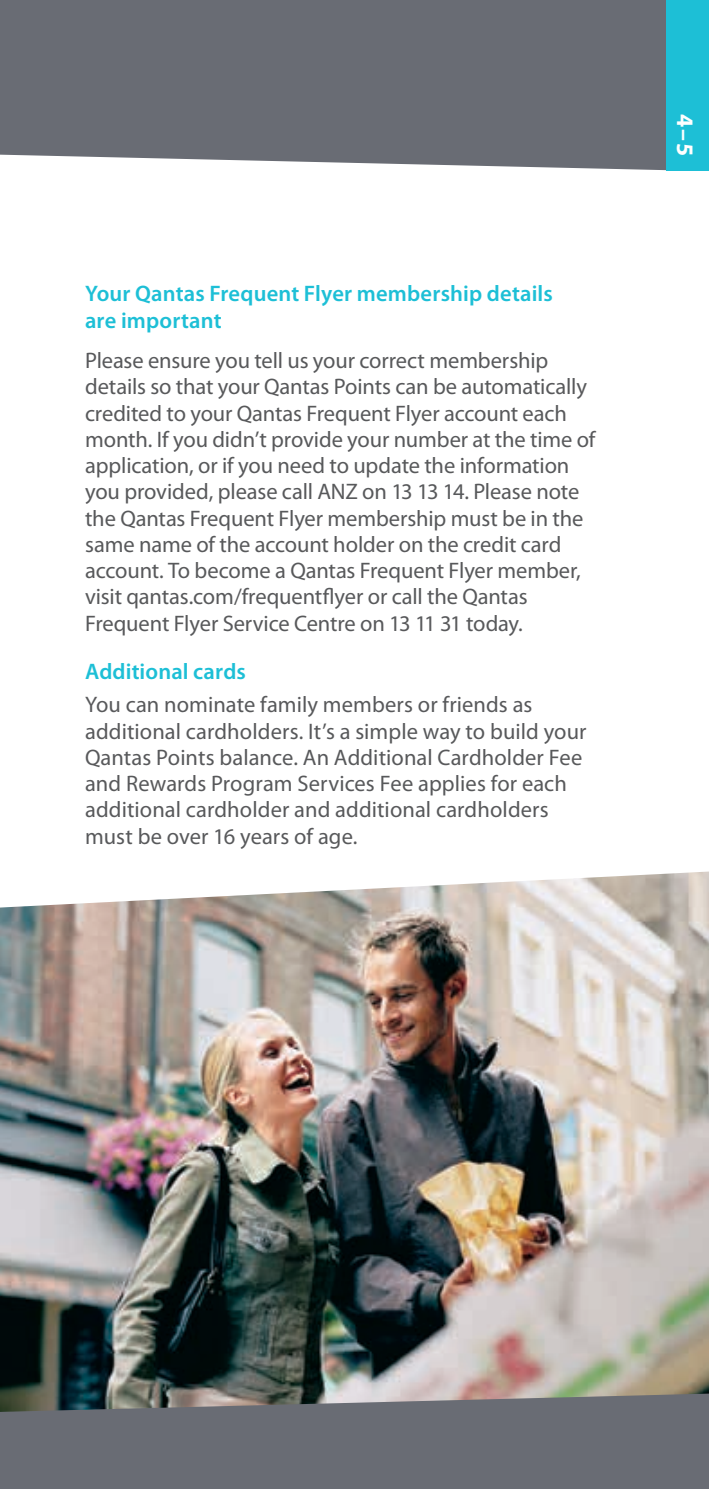
<style>
.page{position:relative;width:709px;height:1489px;background:#fff}
.page>*{position:absolute;margin:0;border:0;box-sizing:border-box;transform-origin:0 0}
.t1{font:700 23.75px "Myriad Pro";color:#fff}
.t2{font:22.5px/26.2px "Myriad Pro";letter-spacing:-.005em;color:#58595b}
.t3{font:600 22.5px/27px "Myriad Pro";letter-spacing:.005em;color:#1dbfd6}
</style>
<div class="page">
<img style="left:0;top:871px;width:709px;height:522px">
<div style="left:0;top:0;width:666px;height:170px;background:#696c74"></div>
<div style="left:666px;top:0;width:43px;height:170px;background:#1dbfd6"></div>
<svg style="left:0;top:1393px;width:709px;height:95px;background:#6b6e74"></svg>
<p class="t3" style="left:85px;top:279px;width:469px">Your Qantas Frequent Flyer membership details are important</p>
<p class="t2" style="left:85px;top:347px;width:512px">Please ensure you tell us your correct membership details so that your Qantas Points can be automatically credited to your Qantas Frequent Flyer account each month. If you didn’t provide your number at the time of application, or if you need to update the information you provided, please call ANZ on 13 13 14. Please note the Qantas Frequent Flyer membership must be in the same name of the account holder on the credit card account. To become a Qantas Frequent Flyer member, visit qantas.com/frequentflyer or call the Qantas Frequent Flyer Service Centre on 13 11 31 today.</p>
<p class="t3" style="left:85px;top:657px;width:162px">Additional cards</p>
<p class="t2" style="left:85px;top:691px;width:503px">You can nominate family members or friends as additional cardholders. It’s a simple way to build your Qantas Points balance. An Additional Cardholder Fee and Rewards Program Services Fee applies for each additional cardholder and additional cardholders must be over 16 years of age.</p>
<p class="t1" style="left:700px;top:114px;width:43px;rotate:90deg">4–5</p>
</div>
